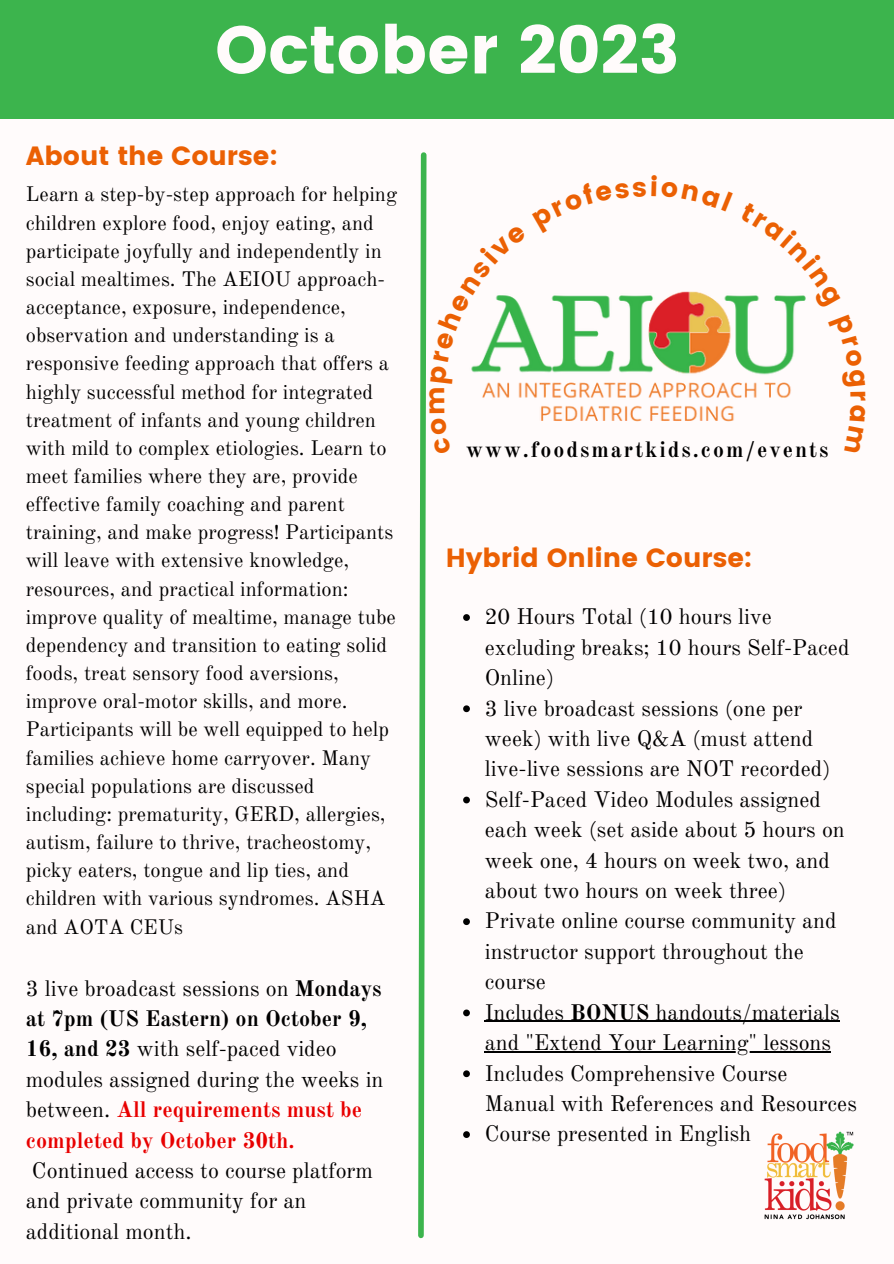
<style>
.page{position:relative;width:894px;height:1264px;background:#fff}
.page>*{position:absolute;margin:0;border:0;box-sizing:border-box;transform-origin:0 0}
.t1{font:67.2px "Poppins";color:#fffbfb}
.t2{font:26.55px "Poppins";color:#eb6003}
.t3{font:26.25px "Poppins";color:#eb6003}
.t4{font:22.05px/30.5px "Old Standard";color:#000}
.t5{font:700 21.75px "Old Standard";letter-spacing:.09em;color:#000}
.t6{font:20.55px/28.2px "Old Standard";color:#000}
.s1{font-weight:700}
.s2{font-weight:700;color:#e80000}
</style>
<div class="page">
<div style="left:0;top:0;width:893px;height:1263px;background:#fffbfb"></div>
<img style="left:764px;top:1131px;width:90px;height:89px">
<div style="left:0;top:0;width:893px;height:119px;background:#3cb44d"></div>
<img style="left:732px;top:295px;width:63px;height:126px">
<hr style="left:649px;top:1020px;width:190px;height:1px;background:#000">
<hr style="left:484px;top:1051px;width:346px;height:1px;background:#000">
<svg style="left:418px;top:152px;width:314px;height:1087px"></svg>
<svg style="left:739px;top:295px;width:67px;height:14px"></svg>
<p class="t1" style="left:215px;top:11px;width:466px">October 2023</p>
<p class="t3" style="left:26px;top:141px;width:253px">About the Course:</p>
<p class="t6" style="left:26px;top:180px;width:373px">Learn a step-by-step approach for helping children explore food, enjoy eating, and participate joyfully and independently in social mealtimes. The AEIOU approach&shy;acceptance, exposure, independence, observation and understanding is a responsive feeding approach that offers a highly successful method for integrated treatment of infants and young children with mild to complex etiologies. Learn to meet families where they are, provide effective family coaching and parent training, and make progress! Participants will leave with extensive knowledge, resources, and practical information: improve quality of mealtime, manage tube dependency and transition to eating solid foods, treat sensory food aversions, improve oral-motor skills, and more.<br>Participants will be well equipped to help families achieve home carryover. Many special populations are discussed including: prematurity, GERD, allergies, autism, failure to thrive, tracheostomy, picky eaters, tongue and lip ties, and children with various syndromes. ASHA and AOTA CEUs</p>
<p class="t4" style="left:26px;top:973px;width:359px">3 live broadcast sessions on <span class="s1">Mondays at 7pm (US Eastern) on October 9,<br>16, and 23</span> with self-paced video modules assigned during the weeks in between. <span class="s2">All requirements must be completed by October 30th.<br></span>Continued access to course platform and private community for an additional month.</p>
<p class="t2" style="left:419px;top:415px;width:31px;rotate:-90deg">m</p>
<p class="t5" style="left:466px;top:436px;width:363px">www.foodsmartkids.com/events</p>
<p class="t3" style="left:445px;top:543px;width:308px">Hybrid Online Course:</p>
<p class="t4" style="left:484px;top:601px;width:366px">20 Hours Total (10 hours live excluding breaks; 10 hours Self-Paced<br>Online)</p>
<p class="t4" style="left:484px;top:693px;width:347px">3 live broadcast sessions (one per week) with live Q&amp;A (must attend live-live sessions are NOT recorded)</p>
<p class="t4" style="left:484px;top:784px;width:361px">Self-Paced Video Modules assigned each week (set aside about 5 hours on week one, 4 hours on week two, and about two hours on week three)</p>
<p class="t4" style="left:484px;top:906px;width:353px">Private online course community and instructor support throughout the course</p>
<p class="t4" style="left:484px;top:997px;width:356px">Includes <span class="s1">BONUS</span> handouts/materials and "Extend Your Learning" lessons</p>
<p class="t4" style="left:484px;top:1058px;width:373px">Includes Comprehensive Course<br>Manual with References and Resources</p>
<p class="t4" style="left:484px;top:1118px;width:268px">Course presented in English</p>
</div>
